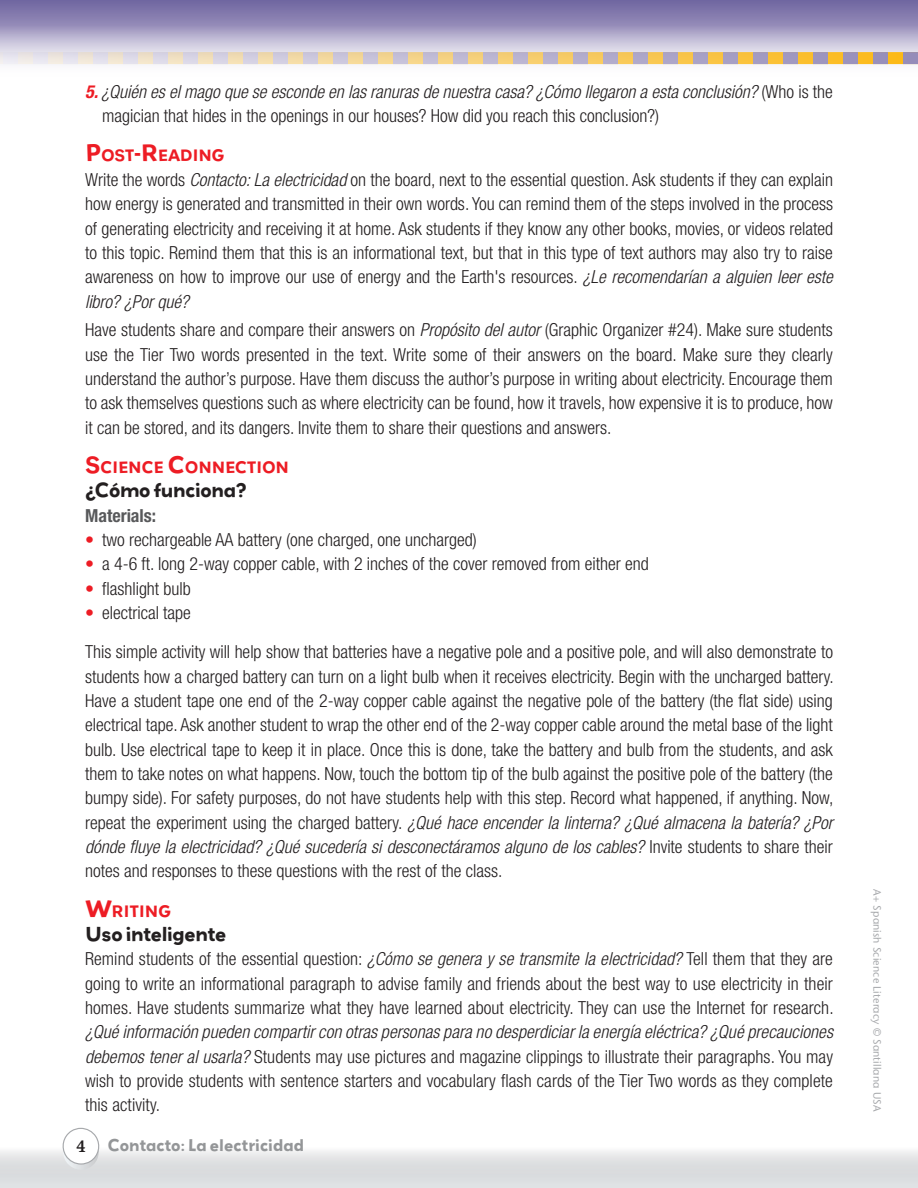
<style>
.page{position:relative;width:918px;height:1188px;background:#fff}
.page>*{position:absolute;margin:0;border:0;box-sizing:border-box;transform-origin:0 0}
.Párrafo_de_lista{font:300 condensed 18px/24.3px "Helvetica Neue LT Std";color:#231f20;text-align:justify}
.Párrafo_de_lista-2{font:italic 300 condensed 18px/24.3px "Helvetica Neue LT Std";color:#231f20}
.Párrafo_de_lista-3{font:700 18px "Grenadine MVB";letter-spacing:-.02em;color:#231f20}
.Párrafo_de_lista-4{font:700 condensed 18px "Helvetica Neue LT Std";color:#58595b}
.t1{font:600 16.5px "Stone Informal";color:#231f20;scale:.95 1}
.t2{font:700 15px "Grenadine MVB";color:#949698}
.Párrafo_de_lista-5{font:700 14.7px "Grenadine MVB";letter-spacing:-.03em;color:#ed1c24}
.t3{font:10.5px "Stane Sans";letter-spacing:.015em;color:#a7a9ac}
.s1{font-weight:700;color:#ed1c24}
.s2{font-style:normal}
.s3{font-size:21px}
.s4{font-style:italic}
.s5{color:#ed1c24}
</style>
<div class="page">
<svg style="left:0;top:0;width:918px;height:65px"></svg>
<svg style="left:0;top:52px;width:918px;height:12px"></svg>
<div style="left:0;top:1147px;width:918px;height:41px;background:linear-gradient(to bottom,#ededee,#d4d8da)"></div>
<svg style="left:61px;top:1127px;width:40px;height:43px"></svg>
<p class="Párrafo_de_lista-2" style="left:102px;top:80px;width:732px;text-indent:-17px"><span class="s1">5.</span> ¿Quién es el mago que se esconde en las ranuras de nuestra casa? ¿Cómo llegaron a esta conclusión? <span class="s2">(Who is the magician that hides in the openings in our houses? How did you reach this conclusion?)</span></p>
<p class="Párrafo_de_lista-5" style="left:85px;top:145px;width:141px"><span class="s3">P</span>OST<span class="s3">-R</span> EADING</p>
<p class="Párrafo_de_lista" style="left:85px;top:167px;width:750px">Write the words <span class="s4">Contacto: La electricidad</span> on the board, next to the essential question. Ask students if they can explain how energy is generated and transmitted in their own words. You can remind them of the steps involved in the process of generating electricity and receiving it at home. Ask students if they know any other books, movies, or videos related to this topic. Remind them that this is an informational text, but that in this type of text authors may also try to raise awareness on how to improve our use of energy and the Earth's resources. <span class="s4">¿Le recomendarían a alguien leer este libro? ¿Por qué?</span></p>
<p class="Párrafo_de_lista" style="left:85px;top:318px;width:749px">Have students share and compare their answers on <span class="s4">Propósito del autor</span> (Graphic Organizer #24). Make sure students use the Tier Two words presented in the text. Write some of their answers on the board. Make sure they clearly understand the author’s purpose. Have them discuss the author’s purpose in writing about electricity. Encourage them to ask themselves questions such as where electricity can be found, how it travels, how expensive it is to produce, how it can be stored, and its dangers. Invite them to share their questions and answers.</p>
<p class="Párrafo_de_lista-5" style="left:85px;top:456px;width:206px"><span class="s3">S</span>CIENCE <span class="s3">C</span>ONNECTION</p>
<p class="Párrafo_de_lista-3" style="left:85px;top:477px;width:163px">¿Cómo funciona?</p>
<p class="Párrafo_de_lista-4" style="left:85px;top:504px;width:73px">Materials:</p>
<p class="Párrafo_de_lista" style="left:85px;top:527px;width:393px"><span class="s5">•</span> two rechargeable AA battery (one charged, one uncharged)</p>
<p class="Párrafo_de_lista" style="left:85px;top:552px;width:565px"><span class="s5">•</span> a 4-6 ft. long 2-way copper cable, with 2 inches of the cover removed from either end</p>
<p class="Párrafo_de_lista" style="left:85px;top:576px;width:107px"><span class="s5">•</span> flashlight bulb</p>
<p class="Párrafo_de_lista" style="left:85px;top:600px;width:107px"><span class="s5">•</span> electrical tape</p>
<p class="Párrafo_de_lista" style="left:85px;top:640px;width:750px">This simple activity will help show that batteries have a negative pole and a positive pole, and will also demonstrate to students how a charged battery can turn on a light bulb when it receives electricity. Begin with the uncharged battery.<br>Have a student tape one end of the 2-way copper cable against the negative pole of the battery (the flat side) using electrical tape. Ask another student to wrap the other end of the 2-way copper cable around the metal base of the light bulb. Use electrical tape to keep it in place. Once this is done, take the battery and bulb from the students, and ask them to take notes on what happens. Now, touch the bottom tip of the bulb against the positive pole of the battery (the bumpy side). For safety purposes, do not have students help with this step. Record what happened, if anything. Now, repeat the experiment using the charged battery. <span class="s4">¿Qué hace encender la linterna? ¿Qué almacena la batería? ¿Por dónde fluye la electricidad? ¿Qué sucedería si desconectáramos alguno de los cables?</span> Invite students to share their notes and responses to these questions with the rest of the class.</p>
<p class="Párrafo_de_lista-5" style="left:85px;top:900px;width:88px"><span class="s3">W</span>RITING</p>
<p class="Párrafo_de_lista-3" style="left:85px;top:921px;width:143px">Uso inteligente</p>
<p class="Párrafo_de_lista" style="left:85px;top:947px;width:750px">Remind students of the essential question: <span class="s4">¿Cómo se genera y se transmite la electricidad?</span> Tell them that they are going to write an informational paragraph to advise family and friends about the best way to use electricity in their homes. Have students summarize what they have learned about electricity. They can use the Internet for research. <span class="s4">¿Qué información pueden compartir con otras personas para no desperdiciar la energía eléctrica? ¿Qué precauciones debemos tener al usarla?</span> Students may use pictures and magazine clippings to illustrate their paragraphs. You may wish to provide students with sentence starters and vocabulary flash cards of the Tier Two words as they complete this activity.</p>
<p class="t1" style="left:76px;top:1136px;width:11px">4</p>
<p class="t2" style="left:107px;top:1134px;width:198px">Contacto: La electricidad</p>
<p class="t3" style="left:884px;top:889px;width:224px;rotate:90deg">A+ Spanish Science Literacy © Santillana USA</p>
</div>
